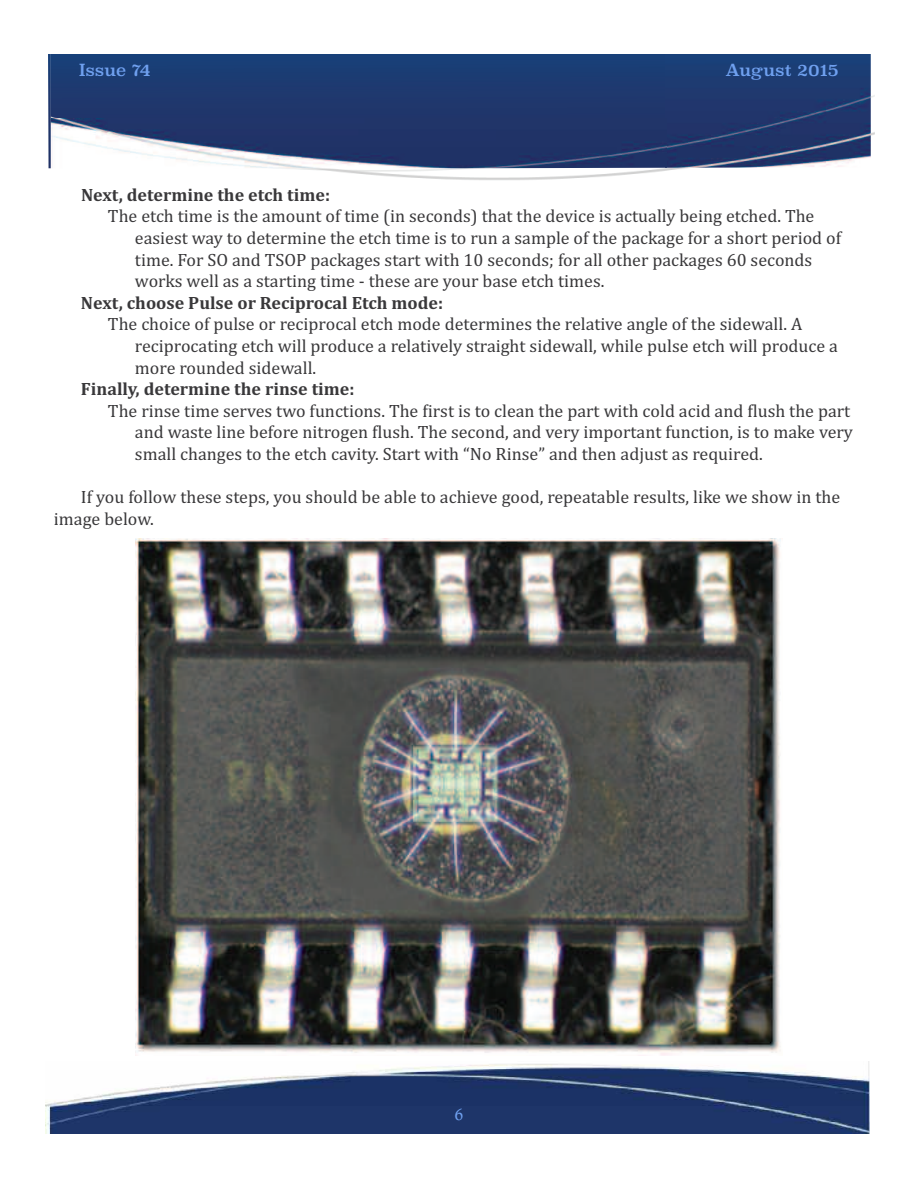
<style>
.page{position:relative;width:918px;height:1188px;background:#fff}
.page>*{position:absolute;margin:0;border:0;box-sizing:border-box;transform-origin:0 0}
.t1{font:18px/21.6px "Cambria";color:#39383a}
.t2{font:700 18px "Cambria";color:#39383a}
.t3{font:16.5px "Superclarendon Rg";color:#6fa0ef}
.t4{font:16.5px "Calisto";color:#6fa0ef}
</style>
<div class="page">
<img style="left:48px;top:54px;width:3px;height:114px">
<img style="left:51px;top:54px;width:820px;height:114px">
<img style="left:45px;top:1062px;width:825px;height:72px">
<img style="left:135px;top:539px;width:646px;height:516px">
<p class="t3" style="left:79px;top:60px;width:73px">Issue 74</p>
<p class="t3" style="left:725px;top:60px;width:115px">August 2015</p>
<p class="t2" style="left:81px;top:184px;width:251px">Next, determine the etch time:</p>
<p class="t1" style="left:135px;top:205px;width:708px;text-indent:-27px">The etch time is the amount of time (in seconds) that the device is actually being etched. The easiest way to determine the etch time is to run a sample of the package for a short period of time. For SO and TSOP packages start with 10 seconds; for all other packages 60 seconds works well as a starting time - these are your base etch times.</p>
<p class="t2" style="left:81px;top:292px;width:364px">Next, choose Pulse or Reciprocal Etch mode:</p>
<p class="t1" style="left:135px;top:313px;width:704px;text-indent:-27px">The choice of pulse or reciprocal etch mode determines the relative angle of the sidewall. A reciprocating etch will produce a relatively straight sidewall, while pulse etch will produce a more rounded sidewall.</p>
<p class="t2" style="left:81px;top:378px;width:275px">Finally, determine the rinse time:</p>
<p class="t1" style="left:135px;top:400px;width:720px;text-indent:-27px">The rinse time serves two functions. The first is to clean the part with cold acid and flush the part and waste line before nitrogen flush. The second, and very important function, is to make very small changes to the etch cavity. Start with “No Rinse” and then adjust as required.</p>
<p class="t1" style="left:54px;top:486px;width:788px;text-indent:27px">If you follow these steps, you should be able to achieve good, repeatable results, like we show in the image below.</p>
<p class="t4" style="left:455px;top:1108px;width:10px">6</p>
</div>
